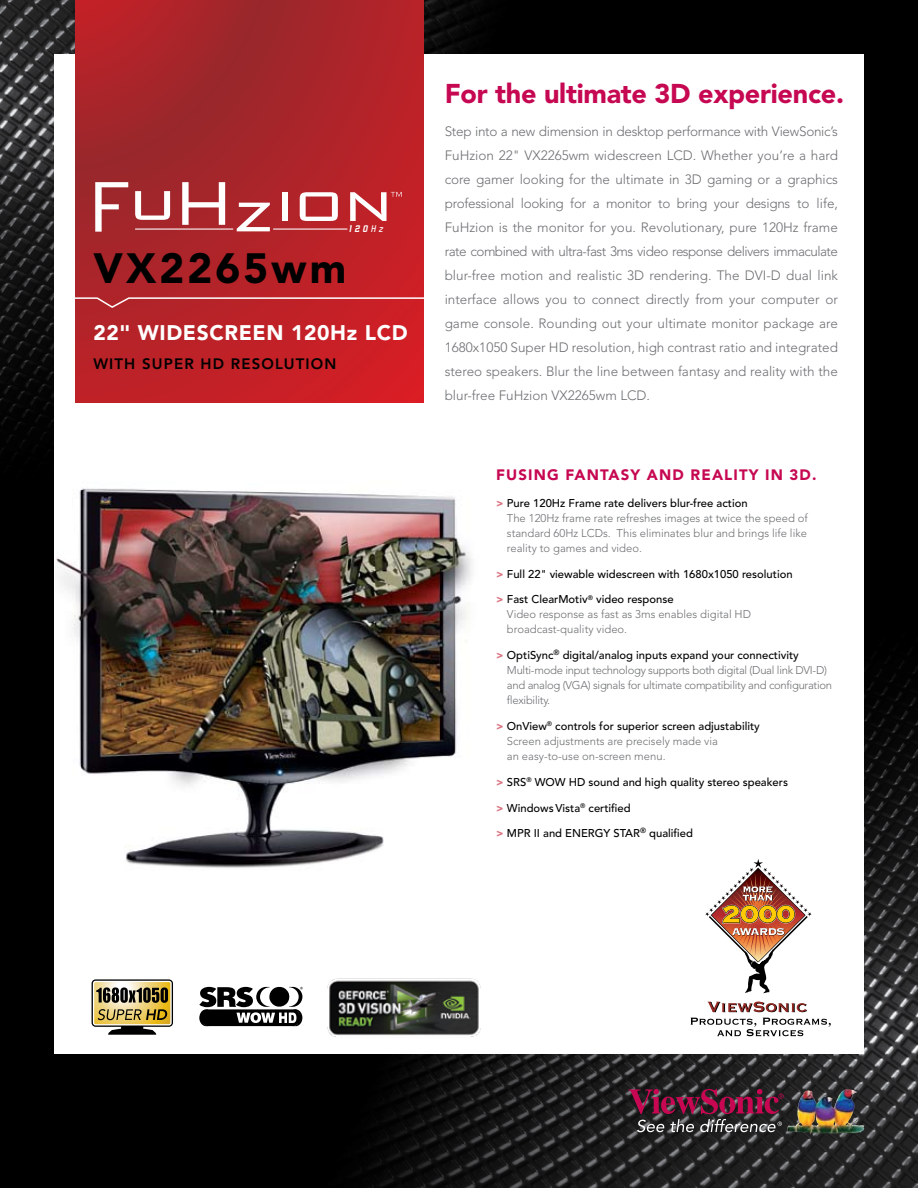
<style>
.page{position:relative;width:918px;height:1188px;background:#fff}
.page>*{position:absolute;margin:0;border:0;box-sizing:border-box;transform-origin:0 0}
.t1{font:900 42px "Avenir";letter-spacing:.075em;color:#000}
.t2{font:900 27px "Avenir";letter-spacing:-.01em;color:#c60751}
.t3{font:900 21px "Avenir";letter-spacing:.03em;color:#fff}
.t4{font:900 15px "Avenir";letter-spacing:.075em;color:#c60751}
.t5{font:800 15px "Avenir";letter-spacing:.075em;color:#000}
.t6{font:300 13.5px/24px "Avenir";color:#6d6f71;text-align:justify}
.t7{font:300 11.25px/15px "Avenir";color:#6d6f71}
.t8{font:300 11.25px/15px "Avenir";letter-spacing:-.025em;color:#6d6f71}
.t9{font:500 11.25px "Avenir";color:#000}
.t10{font:italic 700 10.2px "Robust ICG";color:#fff;scale:1.07 1}
.s1{font-weight:400}
.s2{font-weight:900;color:#da7885}
.s3{font-weight:500;color:#000}
</style>
<div class="page">
<img style="left:1px;top:0;width:917px;height:1187px">
<div style="left:54px;top:54px;width:810px;height:999px;background:#fff"></div>
<svg style="left:76px;top:0;width:348px;height:403px;background:#b22329"></svg>
<svg style="left:75px;top:297px;width:349px;height:12px;background:#c33e43"></svg>
<svg style="left:691px;top:1018px;width:140px;height:18px"></svg>
<svg style="left:705px;top:859px;width:107px;height:134px"></svg>
<svg style="left:708px;top:1002px;width:99px;height:10px"></svg>
<img style="left:787px;top:1089px;width:60px;height:45px">
<svg style="left:853px;top:1118px;width:4px;height:4px"></svg>
<svg style="left:628px;top:1089px;width:156px;height:43px;background:#583141"></svg>
<div style="left:90px;top:978px;width:85px;height:50px;border:9px solid #fff"></div>
<div style="left:92px;top:979px;width:81px;height:48px;border:5px solid #000"></div>
<div style="left:93px;top:981px;width:79px;height:44px;border:3px solid #fff"></div>
<svg style="left:94px;top:982px;width:76px;height:53px;background:#a09161"></svg>
<svg style="left:199px;top:987px;width:104px;height:39px"></svg>
<svg style="left:95px;top:182px;width:33px;height:50px"></svg>
<svg style="left:135px;top:191px;width:35px;height:29px"></svg>
<svg style="left:182px;top:182px;width:43px;height:43px"></svg>
<svg style="left:237px;top:203px;width:33px;height:28px"></svg>
<div style="left:282px;top:192px;width:6px;height:29px;background:#fff"></div>
<svg style="left:300px;top:192px;width:38px;height:29px"></svg>
<hr style="left:273px;top:229px;width:75px;height:1px;background:#fff">
<hr style="left:135px;top:229px;width:98px;height:1px;background:#fff">
<svg style="left:350px;top:192px;width:52px;height:29px"></svg>
<img style="left:56px;top:488px;width:416px;height:380px">
<img style="left:327px;top:978px;width:154px;height:59px">
<p class="t10" style="left:349px;top:223px;width:34px">120<span class="s1">Hz</span></p>
<h1 class="t1" style="left:93px;top:243px;width:254px">VX2265wm</h1>
<h3 class="t3" style="left:93px;top:320px;width:316px">22" WIDESCREEN 120Hz LCD</h3>
<p class="t5" style="left:93px;top:355px;width:245px">WITH SUPER HD RESOLUTION</p>
<h2 class="t2" style="left:445px;top:77px;width:401px">For the ultimate 3D experience.</h2>
<p class="t6" style="left:445px;top:120px;width:395px">Step into a new dimension in desktop performance with ViewSonic’s FuHzion 22" VX2265wm widescreen LCD. Whether you’re a hard core gamer looking for the ultimate in 3D gaming or a graphics professional looking for a monitor to bring your designs to life, FuHzion is the monitor for you. Revolutionary, pure 120Hz frame rate combined with ultra-fast 3ms video response delivers immaculate blur-free motion and realistic 3D rendering. The DVI-D dual link interface allows you to connect directly from your computer or game console. Rounding out your ultimate monitor package are 1680x1050 Super HD resolution, high contrast ratio and integrated stereo speakers. Blur the line between fantasy and reality with the blur-free FuHzion VX2265wm LCD.</p>
<p class="t4" style="left:496px;top:466px;width:32px">Fusin</p>
<p class="t4" style="left:547px;top:466px;width:125px">g fan tasy and</p>
<p class="t4" style="left:691px;top:466px;width:127px">reality in 3D.</p>
<p class="t7" style="left:507px;top:495px;width:303px;text-indent:-11px"><span class="s2">&gt;</span> <span class="s3">Pure 120Hz Frame rate delivers blur-free action<br></span>The 120Hz frame rate refreshes images at twice the speed of standard 60Hz LCDs. This eliminates blur and brings life like reality to games and video.</p>
<p class="t9" style="left:496px;top:567px;width:298px"><span class="s2">&gt;</span> Full 22" viewable widescreen with 1680x1050 resolution</p>
<p class="t7" style="left:507px;top:592px;width:246px;text-indent:-11px"><span class="s2">&gt;</span> <span class="s3">Fast ClearMotiv</span><sup>®</sup> <span class="s3">video response<br></span>Video response as fast as 3ms enables digital HD broadcast-quality video.</p>
<p class="t8" style="left:507px;top:648px;width:327px;text-indent:-11px"><span class="s2">&gt;</span> <span class="s3">OptiSync</span><sup>®</sup> <span class="s3">digital/analog inputs expand your connectivity </span>Multi-mode input technology supports both digital (Dual link DVI-D) and analog (VGA) signals for ultimate compatibility and configuration flexibility.</p>
<p class="t7" style="left:507px;top:719px;width:254px;text-indent:-11px"><span class="s2">&gt;</span> <span class="s3">OnView</span><sup>®</sup> <span class="s3">controls for superior screen adjustability<br></span>Screen adjustments are precisely made via<br>an easy-to-use on-screen menu.</p>
<p class="t9" style="left:496px;top:775px;width:293px"><span class="s2">&gt;</span> SRS<sup>®</sup> WOW HD sound and high quality stereo speakers</p>
<p class="t9" style="left:496px;top:801px;width:136px"><span class="s2">&gt;</span> Windows Vista<sup>®</sup> certified</p>
<p class="t9" style="left:496px;top:827px;width:198px"><span class="s2">&gt;</span> MPR II and ENERGY STAR<sup>®</sup> qualified</p>
</div>
